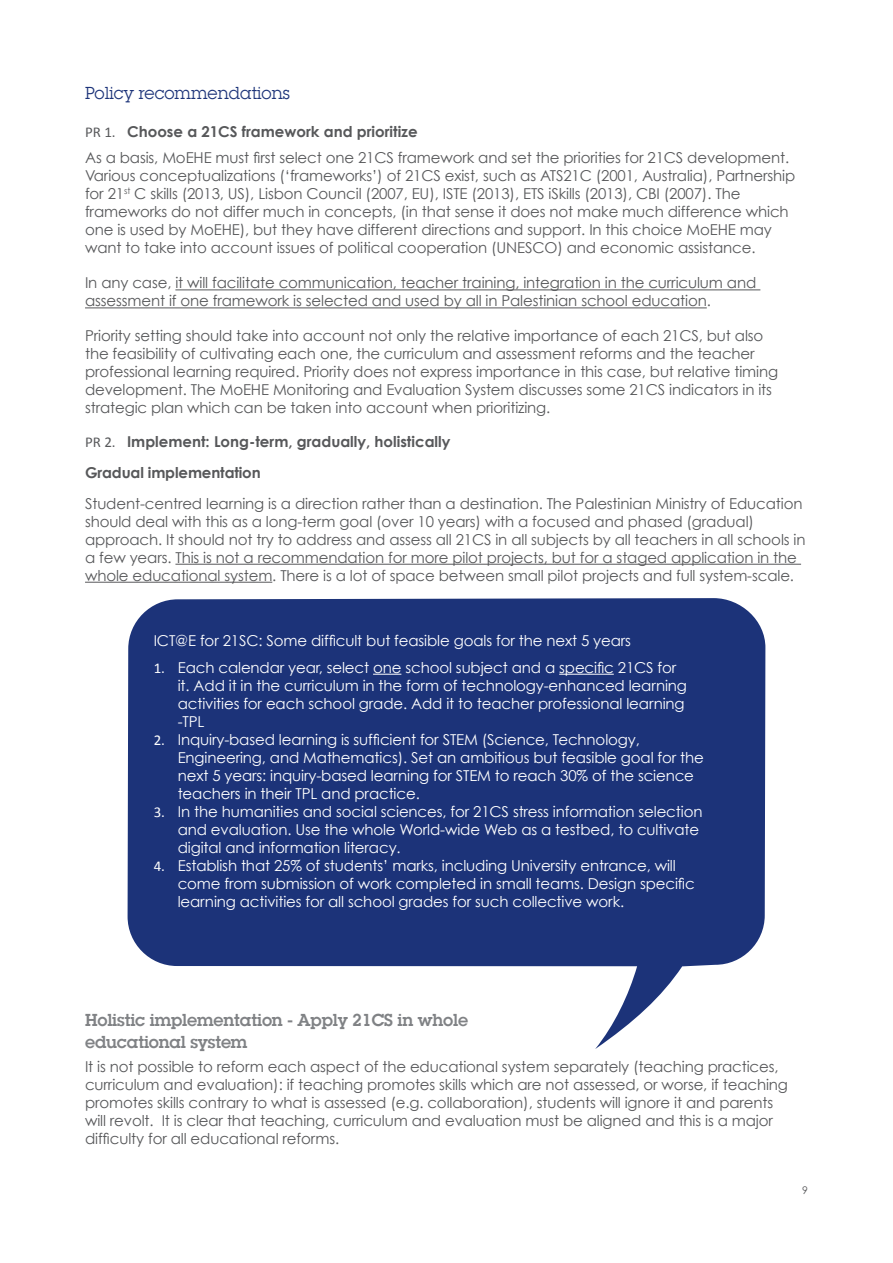
<style>
.page{position:relative;width:893px;height:1263px;background:#fff}
.page>*{position:absolute;margin:0;border:0;box-sizing:border-box;transform-origin:0 0}
.t1{font:600 18px/21.6px "Lubalin Graph";letter-spacing:-.01em;color:#808285}
.t2{font:18px "Lubalin Graph";color:#1c3379}
.t3{font:15px/18px "Century Gothic";letter-spacing:-.01em;color:#57585a}
.t4{font:15px/18px "Century Gothic";letter-spacing:-.01em;color:#fff}
.t5{font:700 15px "Century Gothic";color:#57585a}
.t6{font:15px "Calibri";color:#57585a}
.t7{font:15px "Calibri";color:#fff}
.t8{font:10.5px "Century Gothic";color:#57585a}
.t9{font:8.7px "Century Gothic";color:#57585a}
.s1{font-size:15px}
</style>
<div class="page">
<hr style="left:175px;top:289px;width:585px;height:1px;background:#57585a">
<hr style="left:85px;top:307px;width:622px;height:1px;background:#57585a">
<hr style="left:175px;top:564px;width:626px;height:1px;background:#57585a">
<hr style="left:85px;top:582px;width:187px;height:1px;background:#57585a">
<svg style="left:127px;top:598px;width:638px;height:451px;fill:#1c3379"></svg>
<svg style="left:373px;top:674px;width:28px;height:1px"></svg>
<hr style="left:559px;top:674px;width:55px;height:1px;background:#fff">
<p class="t2" style="left:85px;top:82px;width:206px">Policy recommendations</p>
<p class="t5" style="left:127px;top:122px;width:292px">Choose a 21CS framework and prioritize</p>
<p class="t6" style="left:85px;top:123px;width:32px">PR 1.</p>
<p class="t3" style="left:85px;top:149px;width:706px">As a basis, MoEHE must first select one 21CS framework and set the priorities for 21CS development.</p>
<p class="t3" style="left:85px;top:167px;width:712px">Various conceptualizations (‘frameworks’) of 21CS exist, such as ATS21C (2001, Australia ,) Partnership</p>
<p class="t3" style="left:150px;top:185px;width:592px">skills (2013, US ,) Lisbon Council (2007, EU ,) ISTE (2013 ,) ETS iSkills (2013 ,) CBI (2007 .) The</p>
<p class="t9" style="left:124px;top:186px;width:24px"><span class="s1">C</span>st</p>
<p class="t3" style="left:85px;top:185px;width:705px">for 21<br>frameworks do not differ much in concepts (, in that sense it does not make much difference which one is used by MoEHE ,) but they have different directions and support In. this choice MoEHE may want to take into account issues of political cooperation (UNESCO) and economic assistance.</p>
<p class="t3" style="left:85px;top:274px;width:673px">In any case it, will facilitate communication, teacher training, integration in the curriculum and assessment if one framework is selected and used by all in Palestinian school education.</p>
<p class="t3" style="left:85px;top:327px;width:695px">Priority setting should take into account not only the relative importance of each 21CS, but also the feasibility of cultivating each one, the curriculum and assessment reforms and the teacher professional learning required. Priority does not express importance in this case, but relative timing development. The MoEHE Monitoring and Evaluation System discusses some 21CS indicators in its strategic plan which can be taken into account when prioritizing.</p>
<p class="t5" style="left:127px;top:432px;width:325px">Implement: Long-term, gradually, holistically</p>
<p class="t6" style="left:85px;top:433px;width:32px">PR 2.</p>
<p class="t5" style="left:85px;top:463px;width:177px">Gradual implementation</p>
<p class="t3" style="left:85px;top:494px;width:722px">Student-centred learning ais direction rather than a destination. The Palestinian Ministry of Education should deal with this as a long-term goal (over 10 years) with a focused and phased (gradual( approach It. should not try to address and assess all 21CS in all subjects by all teachers in all schools in a few years. This is not a recommendation for more pilot projects, but for a staged application in the whole educational system. There ais lot of space between small pilot projects and full system-scale.</p>
<p class="t4" style="left:178px;top:627px;width:500px;line-height:26.5px;text-indent:-24px">ICT@E for 21SC: Some difficult but feasible goals for the next 5 years<br>Each calendar year, select one school subject and a specific 21CS for</p>
<p class="t7" style="left:154px;top:658px;width:13px">1.</p>
<p class="t7" style="left:154px;top:730px;width:13px">2.</p>
<p class="t7" style="left:154px;top:802px;width:13px">3.</p>
<p class="t7" style="left:154px;top:856px;width:13px">4.</p>
<p class="t4" style="left:178px;top:676px;width:511px">.i t Add init the curriculum in the form of technology-enhanced learning activities for each school grade. Add toit teacher professional learning -TPL<br>Inquiry-based learning is sufficient for STEM (Science, Technology,</p>
<p class="t4" style="left:178px;top:748px;width:528px">Engineering, and Mathematics .) Set an ambitious but feasible goal for the next 5 years: inquiry-based learning for STEM to reach 30% of the science teachers in their TPL and practice.<br>In the humanities and social sciences, for 21CS stress information selection</p>
<p class="t4" style="left:178px;top:820px;width:523px">and evaluation. Use the whole World-wide Web as a testbed to, cultivate digital and information literacy.<br>Establish that 25% of students’ marks, including University entrance, will</p>
<p class="t4" style="left:178px;top:874px;width:519px">come from submission of work completed in small teams. Design specific learning activities for all school grades for such collective work.</p>
<p class="t1" style="left:85px;top:1009px;width:385px">Holistic implementation - Apply 21CS in whole educational system</p>
<p class="t3" style="left:85px;top:1057px;width:695px">isIt not possible to reform each aspect of the educational system separately (teaching practices,</p>
<p class="t3" style="left:85px;top:1075px;width:704px">curriculum and evaluation i f:) teaching promotes skills which are not assessed, or worse if, teaching</p>
<p class="t3" style="left:85px;top:1093px;width:690px">promotes skills contrary to what is assessed (e g. . collaboration ,) students will ignore it and parents</p>
<p class="t3" style="left:162px;top:1111px;width:613px">isIt clear that teaching, curriculum and evaluation must be aligned and this ais major</p>
<p class="t3" style="left:85px;top:1111px;width:256px">will revolt.<br>difficulty for all educational reforms.</p>
<p class="t8" style="left:802px;top:1184px;width:7px">9</p>
</div>
